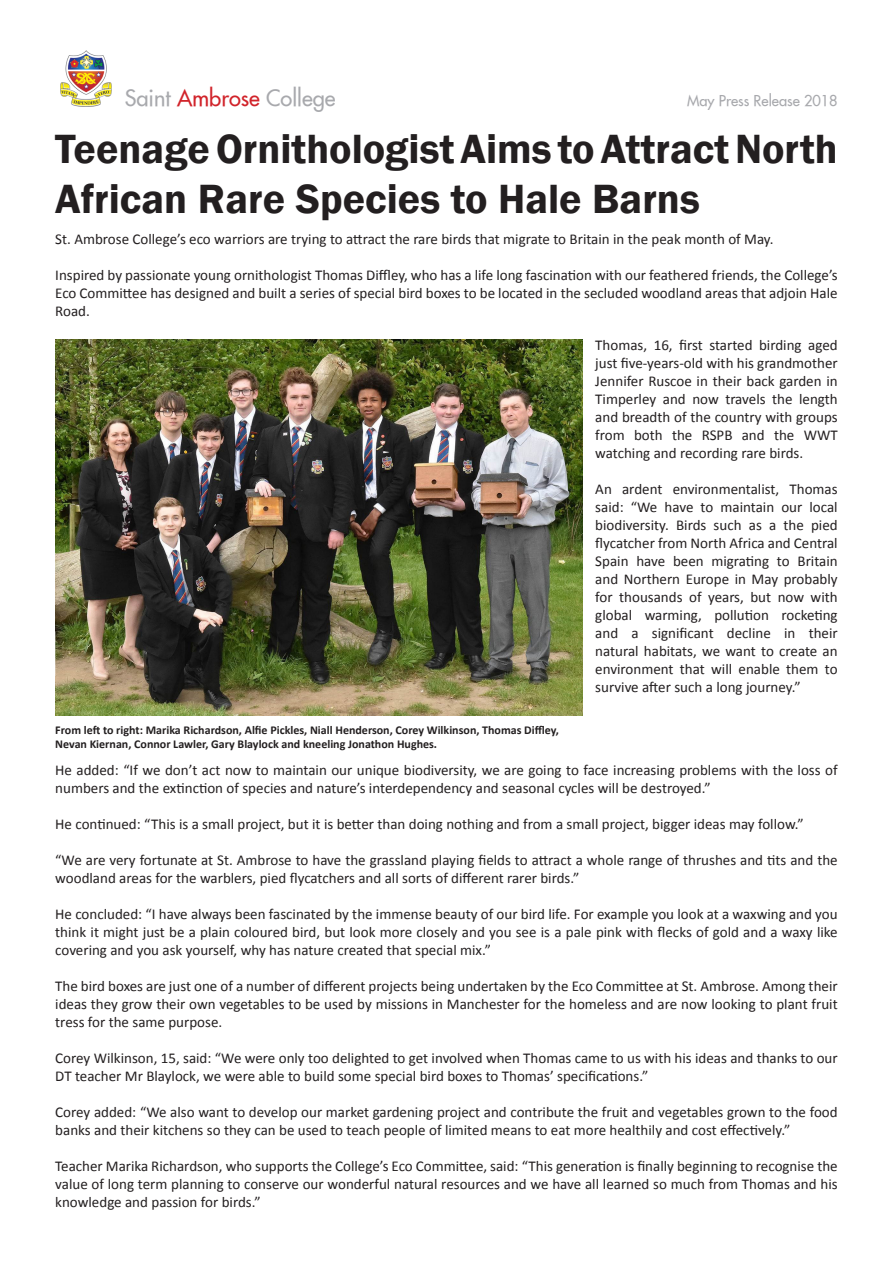
<style>
.page{position:relative;width:893px;height:1263px;background:#fff}
.page>*{position:absolute;margin:0;border:0;box-sizing:border-box;transform-origin:0 0}
.t1{font:600 42px/50.4px "Franklin Gothic";color:#231f20}
.t2{font:22.5px "Fusi Normal";color:#a8a9ad}
.t3{font:15px/18px "Calibri";color:#231f20;text-align:justify}
.t4{font:15px "Fusi Normal";color:#a8a9ad}
.t5{font:700 12px/14.4px "Calibri";color:#231f20}
.s1{color:#d1232a}
</style>
<div class="page">
<img style="left:60px;top:50px;width:52px;height:57px">
<img style="left:55px;top:339px;width:528px;height:376px">
<p class="t2" style="left:125px;top:84px;width:212px">Saint <span class="s1">Ambrose</span> College</p>
<p class="t4" style="left:687px;top:91px;width:152px">May Press Release 2018</p>
<p class="t1" style="left:55px;top:124px;width:784px">Teenage Ornithologist Aims to Attract North<br>African Rare Species to Hale Barns</p>
<p class="t3" style="left:55px;top:230px;width:720px">St. Ambrose College’s eco warriors are trying to attract the rare birds that migrate to Britain in the peak month of May.</p>
<p class="t3" style="left:55px;top:266px;width:784px">Inspired by passionate young ornithologist Thomas Diffley, who has a life long fascination with our feathered friends, the College’s Eco Committee has designed and built a series of special bird boxes to be located in the secluded woodland areas that adjoin Hale Road.</p>
<p class="t5" style="left:55px;top:722px;width:505px">From left to right: Marika Richardson, Alfie Pickles, Niall Henderson, Corey Wilkinson, Thomas Diffley,<br>Nevan Kiernan, Connor Lawler, Gary Blaylock and kneeling Jonathon Hughes.</p>
<p class="t3" style="left:595px;top:336px;width:244px">Thomas, 16, first started birding aged just five-years-old with his grandmother Jennifer Ruscoe in their back garden in Timperley and now travels the length and breadth of the country with groups from both the RSPB and the WWT watching and recording rare birds.</p>
<p class="t3" style="left:595px;top:480px;width:244px">An ardent environmentalist, Thomas said: “We have to maintain our local biodiversity. Birds such as a the pied flycatcher from North Africa and Central Spain have been migrating to Britain and Northern Europe in May probably for thousands of years, but now with global warming, pollution rocketing and a significant decline in their natural habitats, we want to create an environment that will enable them to survive after such a long journey.”</p>
<p class="t3" style="left:55px;top:761px;width:784px">He added: “If we don’t act now to maintain our unique biodiversity, we are going to face increasing problems with the loss of numbers and the extinction of species and nature’s interdependency and seasonal cycles will be destroyed.”</p>
<p class="t3" style="left:55px;top:815px;width:750px">He continued: “This is a small project, but it is better than doing nothing and from a small project, bigger ideas may follow.”</p>
<p class="t3" style="left:55px;top:851px;width:784px">“We are very fortunate at St. Ambrose to have the grassland playing fields to attract a whole range of thrushes and tits and the woodland areas for the warblers, pied flycatchers and all sorts of different rarer birds.”</p>
<p class="t3" style="left:55px;top:905px;width:784px">He concluded: “I have always been fascinated by the immense beauty of our bird life. For example you look at a waxwing and you think it might just be a plain coloured bird, but look more closely and you see is a pale pink with flecks of gold and a waxy like covering and you ask yourself, why has nature created that special mix.”</p>
<p class="t3" style="left:55px;top:977px;width:784px">The bird boxes are just one of a number of different projects being undertaken by the Eco Committee at St. Ambrose. Among their ideas they grow their own vegetables to be used by missions in Manchester for the homeless and are now looking to plant fruit tress for the same purpose.</p>
<p class="t3" style="left:55px;top:1049px;width:784px">Corey Wilkinson, 15, said: “We were only too delighted to get involved when Thomas came to us with his ideas and thanks to our<br>DT teacher Mr Blaylock, we were able to build some special bird boxes to Thomas’ specifications.”</p>
<p class="t3" style="left:55px;top:1103px;width:784px">Corey added: “We also want to develop our market gardening project and contribute the fruit and vegetables grown to the food banks and their kitchens so they can be used to teach people of limited means to eat more healthily and cost effectively.”</p>
<p class="t3" style="left:55px;top:1157px;width:784px">Teacher Marika Richardson, who supports the College’s Eco Committee, said: “This generation is finally beginning to recognise the value of long term planning to conserve our wonderful natural resources and we have all learned so much from Thomas and his knowledge and passion for birds.”</p>
</div>
